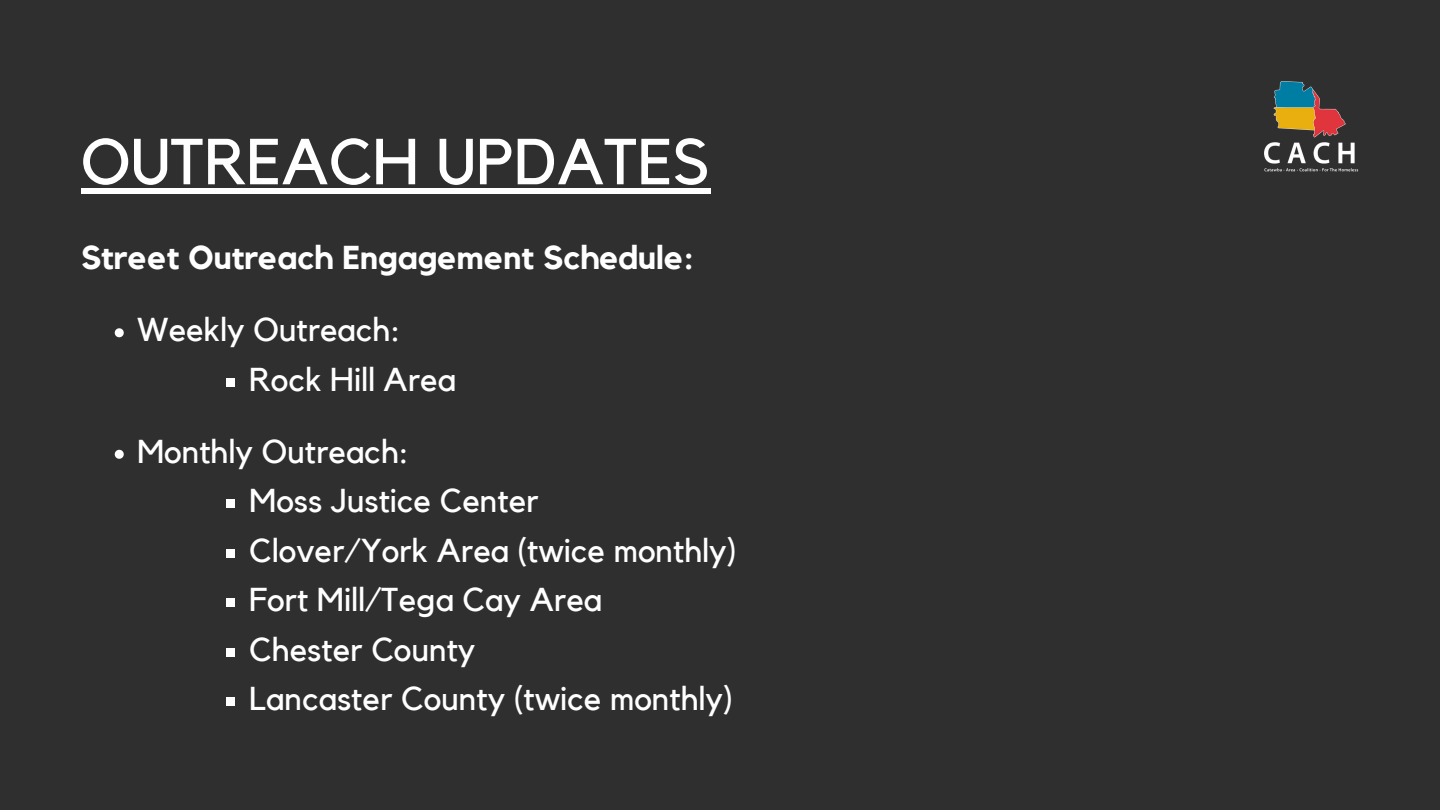
<style>
.page{position:relative;width:1440px;height:810px;background:#2f2f2f}
.page>*{position:absolute;margin:0;border:0;box-sizing:border-box;transform-origin:0 0}
.t1{font:64.2px "Kollektif";color:#fff}
.t2{font:33px/49.5px "Kollektif";color:#fff}
.t3{font:700 33px "Kollektif";color:#fff}
</style>
<div class="page">
<img style="left:1264px;top:81px;width:95px;height:91px">
<svg style="left:115px;top:328px;width:9px;height:9px"></svg>
<div style="left:226px;top:378px;width:10px;height:9px;background:#fff"></div>
<svg style="left:115px;top:450px;width:9px;height:9px"></svg>
<div style="left:226px;top:499px;width:10px;height:9px;background:#fff"></div>
<div style="left:226px;top:549px;width:10px;height:9px;background:#fff"></div>
<div style="left:226px;top:598px;width:10px;height:9px;background:#fff"></div>
<div style="left:226px;top:648px;width:10px;height:9px;background:#fff"></div>
<div style="left:226px;top:697px;width:10px;height:9px;background:#fff"></div>
<div style="left:81px;top:188px;width:629px;height:6px;background:#fff"></div>
<h1 class="t1" style="left:81px;top:132px;width:631px">OUTREACH UPDATES</h1>
<p class="t3" style="left:81px;top:242px;width:614px">Street Outreach Engagement Schedule:</p>
<p class="t2" style="left:249px;top:306px;width:208px;text-indent:-112px">Weekly Outreach:<br>Rock Hill Area</p>
<p class="t2" style="left:249px;top:428px;width:489px;text-indent:-112px">Monthly Outreach:<br>Moss Justice Center<br>Clover/York Area (twice monthly)<br>Fort Mill/Tega Cay Area<br>Chester County<br>Lancaster County (twice monthly)</p>
</div>
